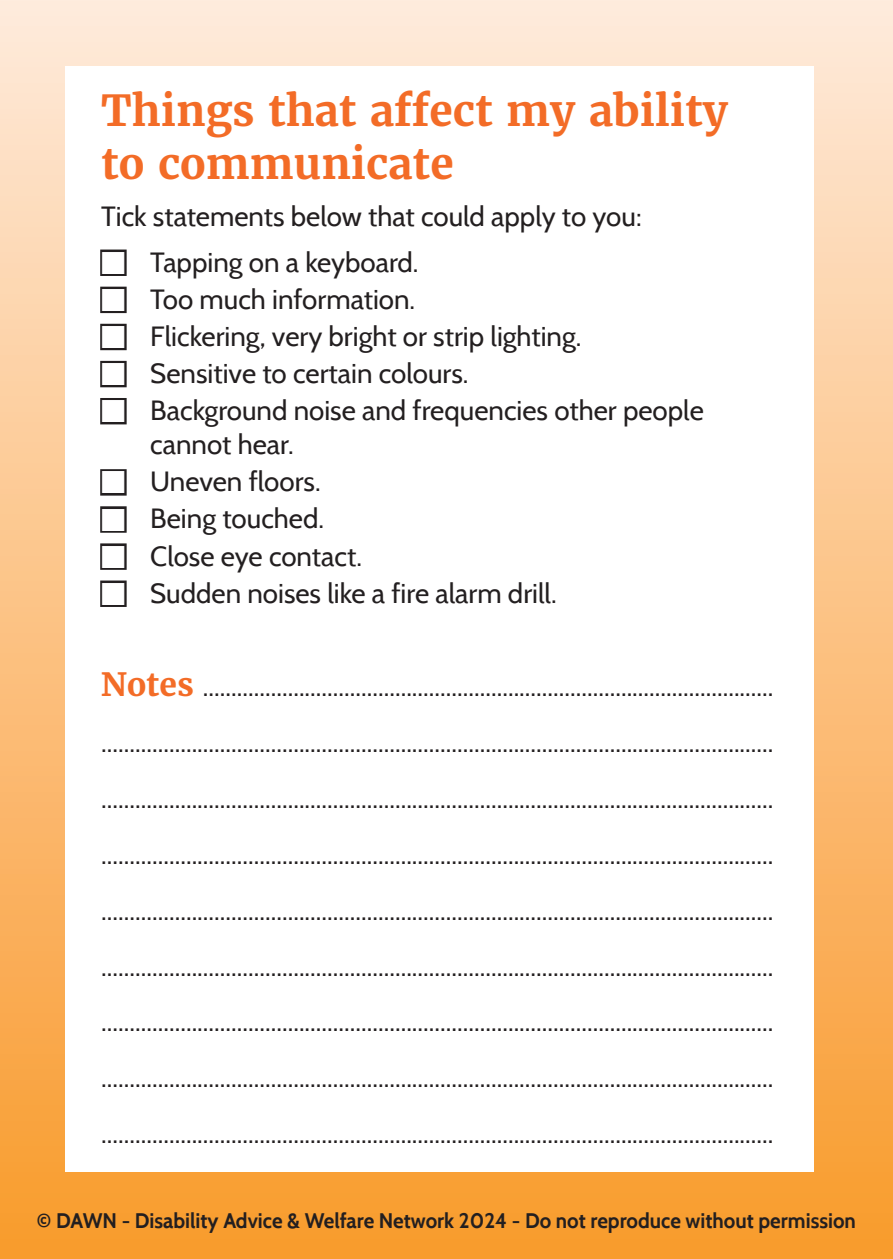
<style>
.page{position:relative;width:893px;height:1259px;background:#fff}
.page>*{position:absolute;margin:0;border:0;box-sizing:border-box;transform-origin:0 0}
.t1{font:700 42.6px/53.4px "Merriweather";color:#f36c27}
.t2{font:27.6px/55.8px "Cabin";color:#231f20}
.t3{font:700 21px "Cabin";color:#231f20}
.s1{font-family:"Merriweather";font-weight:700;font-size:31.8px;color:#f36c27}
</style>
<div class="page">
<div style="left:0;top:0;width:893px;height:1259px;background:linear-gradient(to bottom,#ffeadb,#f99a2c)"></div>
<div style="left:65px;top:66px;width:749px;height:1106px;background:#fff"></div>
<h1 class="t1" style="left:101px;top:84px;width:629px">Things that affect my ability to communicate</h1>
<p class="t2" style="left:101px;top:188px;width:542px">Tick statements below that could apply to you:</p>
<p class="t2" style="left:101px;top:234px;width:319px">■ Tapping on a keyboard.</p>
<p class="t2" style="left:101px;top:271px;width:315px">■ Too much information.</p>
<p class="t2" style="left:101px;top:308px;width:482px">■ Flickering, very bright or strip lighting.</p>
<p class="t2" style="left:101px;top:345px;width:369px">■ Sensitive to certain colours.</p>
<p class="t2" style="left:150px;top:393px;width:555px;line-height:34.2px;text-indent:-49px">■ Background noise and frequencies other people cannot hear.</p>
<p class="t2" style="left:101px;top:453px;width:221px">■ Uneven floors.</p>
<p class="t2" style="left:101px;top:491px;width:224px">■ Being touched.</p>
<p class="t2" style="left:101px;top:528px;width:262px">■ Close eye contact.</p>
<p class="t2" style="left:101px;top:565px;width:457px">■ Sudden noises like a fire alarm drill.</p>
<p class="t2" style="left:101px;top:658px;width:674px;text-align:justify"><span class="s1">Notes</span> ..................................................................................................... ....................................................................................................................... ....................................................................................................................... ....................................................................................................................... ....................................................................................................................... ....................................................................................................................... ....................................................................................................................... ....................................................................................................................... .......................................................................................................................</p>
<p class="t3" style="left:37px;top:1208px;width:820px">© DAWN - Disability Advice &amp; Welfare Network 2024 - Do not reproduce without permission</p>
</div>
